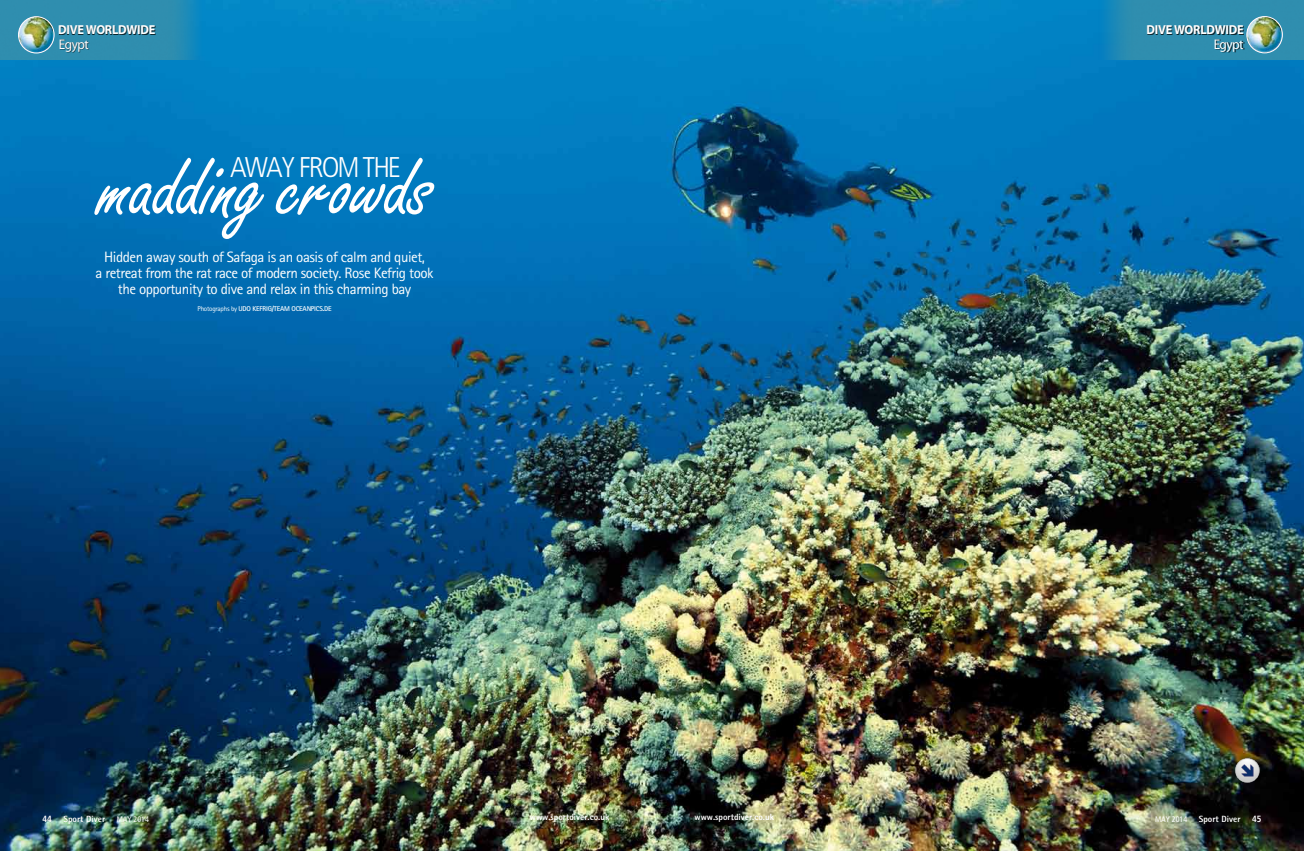
<style>
.page{position:relative;width:1304px;height:851px;background:#fff}
.page>*{position:absolute;margin:0;border:0;box-sizing:border-box;transform-origin:0 0}
.t1{font:89px "Freestyle Script";letter-spacing:-.01em;color:#fff}
.t2{font:300 condensed 28.5px "Frutiger";letter-spacing:-.07em;color:#fff;scale:1.05 1}
.t3{font:15px/16px "Rotis Sans Serif";letter-spacing:-.03em;color:#fff;text-align:center}
.t4{font:14px "Myriad Pro";letter-spacing:-.04em;color:#fff;scale:.95 1}
.t5{font:700 13px "Myriad Pro";letter-spacing:-.02em;color:#fff;scale:.95 1}
.t6{font:800 9px "Rotis Sans Serif";color:#fff}
.t7{font:700 7px "Rotis Sans Serif";letter-spacing:-.03em;color:#fff}
.s1{font-weight:400}
.s2{font-family:"Frutiger";font-weight:700;font-stretch:condensed}
.s3{font-family:"Frutiger";font-weight:400;font-stretch:condensed;font-size:8px}
</style>
<div class="page">
<img style="left:0;top:0;width:1304px;height:850px">
<img style="left:1232px;top:755px;width:29px;height:29px">
<img style="left:1097px;top:0;width:207px;height:59px">
<div style="left:1147px;top:26px;width:97px;height:9px;background:#000;opacity:.75"></div>
<div style="left:1215px;top:39px;width:30px;height:14px;background:#000;opacity:.75"></div>
<img style="left:1247px;top:17px;width:35px;height:36px">
<div style="left:1246px;top:16px;width:37px;height:37px;border:1px solid #fff;border-radius:50%"></div>
<img style="left:0;top:0;width:206px;height:59px">
<div style="left:59px;top:26px;width:97px;height:9px;background:#000;opacity:.75"></div>
<div style="left:60px;top:39px;width:30px;height:14px;background:#000;opacity:.75"></div>
<img style="left:19px;top:17px;width:35px;height:36px">
<div style="left:18px;top:16px;width:37px;height:37px;border:1px solid #fff;border-radius:50%"></div>
<p class="t5" style="left:58px;top:21px;width:104px">DIVE WORLDWIDE</p>
<p class="t4" style="left:59px;top:35px;width:33px">Egypt</p>
<h2 class="t2" style="left:230px;top:151px;width:164px">AWAY FROM THE</h2>
<h1 class="t1" style="left:97px;top:135px;width:336px">madding crowds</h1>
<p class="t3" style="left:96px;top:248px;width:340px">Hidden away south of Safaga is an oasis of calm and quiet,<br>a retreat from the rat race of modern society. Rose Kefrig took the opportunity to dive and relax in this charming bay</p>
<p class="t7" style="left:198px;top:304px;width:136px"><span class="s1">Photographs by</span> UDO KEFRIG/TEAM OCEANPICS.DE</p>
<p class="t5" style="left:1146px;top:21px;width:104px">DIVE WORLDWIDE</p>
<p class="t4" style="left:1214px;top:35px;width:33px">Egypt</p>
<p class="t6" style="left:43px;top:813px;width:108px"><span class="s2">44</span> Sport Diver <span class="s3">MAY 2014</span></p>
<p class="t6" style="left:530px;top:811px;width:81px">www.sportdiver.co.uk</p>
<p class="t6" style="left:694px;top:811px;width:81px">www.sportdiver.co.uk</p>
<p class="t6" style="left:1155px;top:813px;width:108px"><span class="s3">MAY 2014</span> Sport Diver <span class="s2">45</span></p>
</div>
